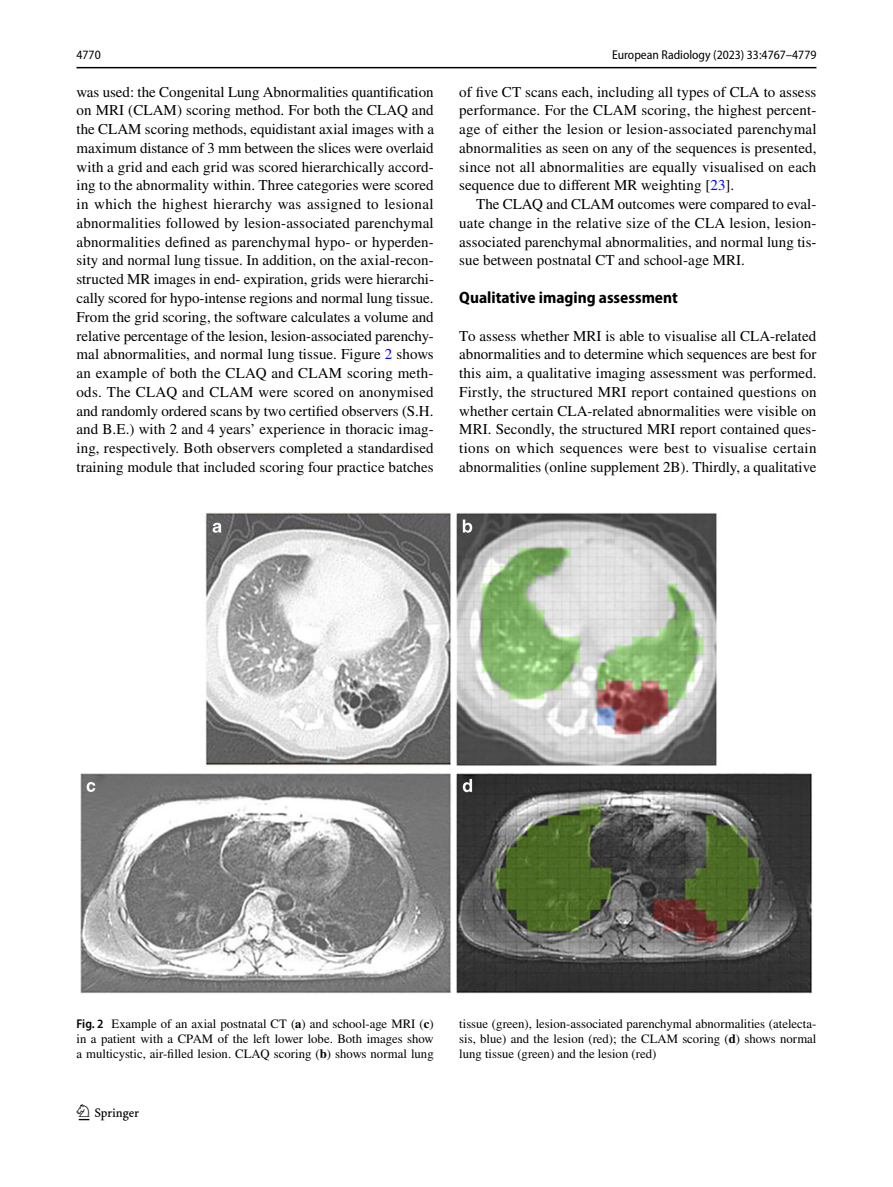
<style>
.page{position:relative;width:893px;height:1187px;background:#fff}
.page>*{position:absolute;margin:0;border:0;box-sizing:border-box;transform-origin:0 0}
.t1{font:22.5px "Springnew Regular 2";color:#000}
.t2{font:700 semi-condensed 16.5px "Myriad Pro";color:#000}
.t3{font:15px/18.8px "STIX";letter-spacing:.005em;color:#000;text-align:justify}
.t4{font:12.75px/15px "STIX";color:#000;text-align:justify}
.t5{font:semi-condensed 12.75px "Myriad Pro";color:#000}
.s1{color:#00f}
.s2{font-family:"Myriad Pro";font-weight:600;font-stretch:semi-condensed}
.s3{font-weight:700}
</style>
<div class="page">
<hr style="left:77px;top:67px;width:739px;height:1px;background:#000">
<img style="left:81px;top:513px;width:731px;height:479px">
<p class="t5" style="left:77px;top:48px;width:26px">4770</p>
<p class="t5" style="left:612px;top:48px;width:206px">European Radiology (2023) 33:4767–4779</p>
<p class="t3" style="left:77px;top:83px;width:359px">was used: the Congenital Lung Abnormalities quantification on MRI (CLAM) scoring method. For both the CLAQ and the CLAM scoring methods, equidistant axial images with a maximum distance of 3 mm between the slices were overlaid with a grid and each grid was scored hierarchically accord&shy;ing to the abnormality within. Three categories were scored in which the highest hierarchy was assigned to lesional abnormalities followed by lesion-associated parenchymal abnormalities defined as parenchymal hypo- or hyperden&shy;sity and normal lung tissue. In addition, on the axial-recon&shy;structed MR images in end- expiration, grids were hierarchi&shy;cally scored for hypo-intense regions and normal lung tissue.<br>From the grid scoring, the software calculates a volume and relative percentage of the lesion, lesion-associated parenchy&shy;mal abnormalities, and normal lung tissue. Figure <span class="s1">2</span> shows an example of both the CLAQ and CLAM scoring meth&shy;ods. The CLAQ and CLAM were scored on anonymised and randomly ordered scans by two certified observers (S.H. and B.E.) with 2 and 4 years’ experience in thoracic imag&shy;ing, respectively. Both observers completed a standardised training module that included scoring four practice batches</p>
<p class="t3" style="left:459px;top:83px;width:359px">of five CT scans each, including all types of CLA to assess performance. For the CLAM scoring, the highest percent&shy;age of either the lesion or lesion-associated parenchymal abnormalities as seen on any of the sequences is presented, since not all abnormalities are equally visualised on each sequence due to different MR weighting [<span class="s1">23</span>].</p>
<p class="t3" style="left:459px;top:196px;width:359px;text-indent:17px">The CLAQ and CLAM outcomes were compared to eval&shy;uate change in the relative size of the CLA lesion, lesion&shy;associated parenchymal abnormalities, and normal lung tis&shy;sue between postnatal CT and school-age MRI.</p>
<p class="t2" style="left:459px;top:288px;width:220px">Qualitative imaging assessment</p>
<p class="t3" style="left:459px;top:327px;width:359px">To assess whether MRI is able to visualise all CLA-related abnormalities and to determine which sequences are best for this aim, a qualitative imaging assessment was performed.<br>Firstly, the structured MRI report contained questions on whether certain CLA-related abnormalities were visible on MRI. Secondly, the structured MRI report contained ques&shy;tions on which sequences were best to visualise certain abnormalities (online supplement 2B). Thirdly, a qualitative</p>
<p class="t4" style="left:77px;top:1017px;width:359px"><span class="s2">Fig. 2</span> Example of an axial postnatal CT (<span class="s3">a</span>) and school-age MRI (<span class="s3">c</span>) in a patient with a CPAM of the left lower lobe. Both images show a multicystic, air-filled lesion. CLAQ scoring (<span class="s3">b</span>) shows normal lung</p>
<p class="t4" style="left:459px;top:1017px;width:359px">tissue (green), lesion-associated parenchymal abnormalities (atelecta&shy;sis, blue) and the lesion (red); the CLAM scoring (<span class="s3">d</span>) shows normal lung tissue (green) and the lesion (red)</p>
<h1 class="t1" style="left:79px;top:1104px;width:62px">1 3</h1>
</div>
